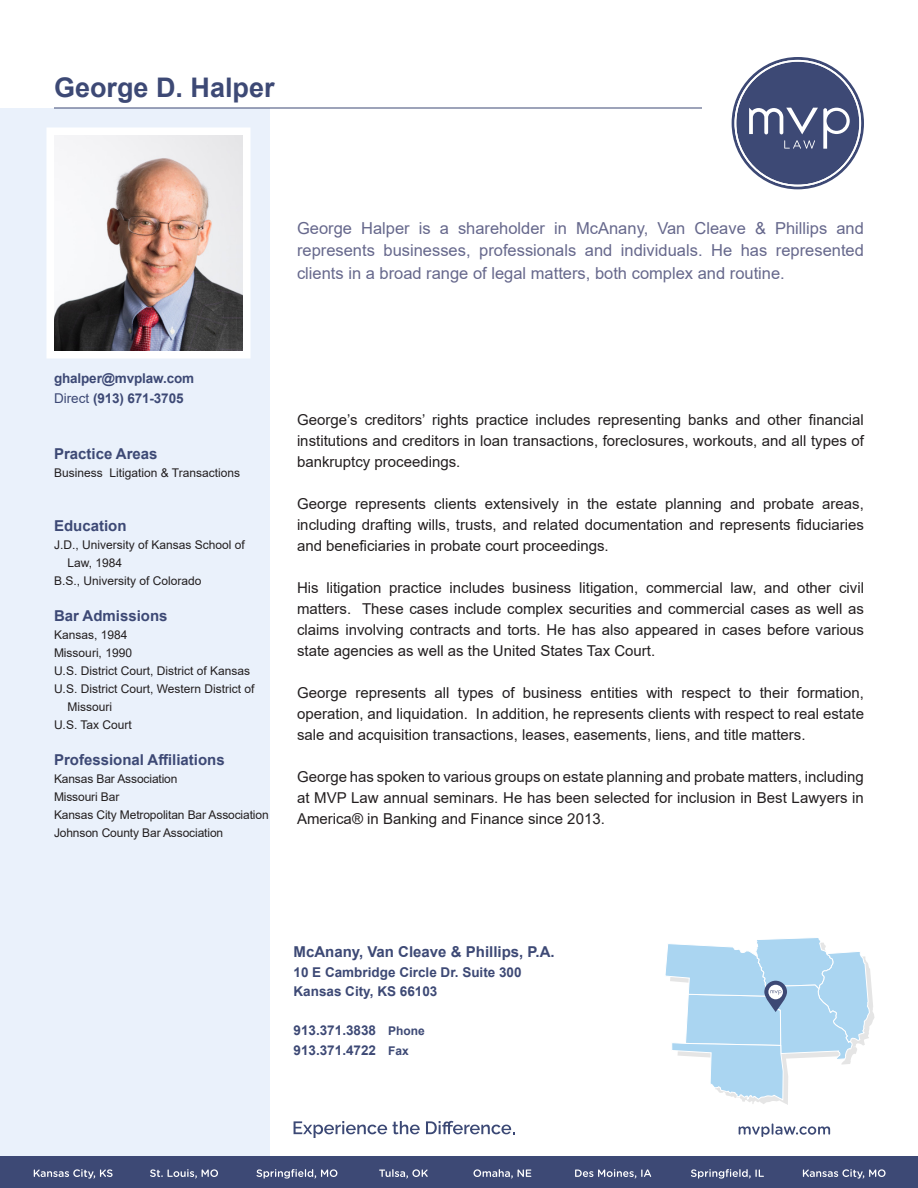
<style>
.page{position:relative;width:918px;height:1188px;background:#fff}
.page>*{position:absolute;margin:0;border:0;box-sizing:border-box;transform-origin:0 0}
.t1{font:700 27px "Arial";color:#3d4975}
.t2{font:16.5px/22.5px "Arial";color:#66688c;text-align:justify}
.t3{font:15px/21px "Arial";color:#231f20;text-align:justify}
.t4{font:700 15px "Arial";color:#3d4975}
.t5{font:700 13.5px "Arial";color:#3d4975}
.t6{font:12px/18px "Arial";color:#231f20}
.s1{font-weight:400}
.s2{font-size:12px}
</style>
<div class="page">
<svg style="left:732px;top:57px;width:132px;height:132px"></svg>
<div style="left:0;top:108px;width:270px;height:1080px;background:#eaf1fb"></div>
<hr style="left:54px;top:108px;width:648px;height:1px;background:#3d4975">
<div style="left:0;top:1156px;width:918px;height:32px;background:#3d4975"></div>
<svg style="left:34px;top:1169px;width:79px;height:10px"></svg>
<svg style="left:803px;top:1169px;width:83px;height:10px"></svg>
<svg style="left:150px;top:1169px;width:68px;height:9px"></svg>
<svg style="left:691px;top:1169px;width:73px;height:10px"></svg>
<svg style="left:575px;top:1169px;width:76px;height:9px"></svg>
<svg style="left:473px;top:1169px;width:58px;height:9px"></svg>
<svg style="left:379px;top:1169px;width:49px;height:9px"></svg>
<svg style="left:257px;top:1169px;width:80px;height:10px"></svg>
<svg style="left:294px;top:1121px;width:126px;height:17px"></svg>
<svg style="left:426px;top:1121px;width:88px;height:13px"></svg>
<svg style="left:739px;top:1124px;width:91px;height:13px"></svg>
<img style="left:47px;top:128px;width:203px;height:230px">
<svg style="left:665px;top:938px;width:210px;height:167px"></svg>
<p class="t1" style="left:54px;top:69px;width:222px">George D. Halper</p>
<p class="t2" style="left:297px;top:217px;width:568px">George Halper is a shareholder in McAnany, Van Cleave &amp; Phillips and represents businesses, professionals and individuals. He has represented clients in a broad range of legal matters, both complex and routine.</p>
<p class="t5" style="left:54px;top:369px;width:142px">ghalper@mvplaw.com</p>
<p class="t5" style="left:54px;top:388px;width:131px"><span class="s1">Direct</span> (913) 671-3705</p>
<p class="t4" style="left:54px;top:444px;width:105px">Practice Areas</p>
<p class="t6" style="left:54px;top:464px;width:188px">Business Litigation &amp; Transactions</p>
<p class="t4" style="left:54px;top:516px;width:74px">Education</p>
<p class="t6" style="left:68px;top:536px;width:179px;text-indent:-14px">J.D., University of Kansas School of<br>Law, 1984</p>
<p class="t6" style="left:54px;top:572px;width:149px">B.S., University of Colorado</p>
<p class="t4" style="left:54px;top:606px;width:115px">Bar Admissions</p>
<p class="t6" style="left:54px;top:626px;width:75px">Kansas, 1984</p>
<p class="t6" style="left:54px;top:644px;width:80px">Missouri, 1990</p>
<p class="t6" style="left:54px;top:662px;width:198px">U.S. District Court, District of Kansas</p>
<p class="t6" style="left:68px;top:680px;width:188px;text-indent:-14px">U.S. District Court, Western District of<br>Missouri</p>
<p class="t6" style="left:54px;top:716px;width:79px">U.S. Tax Court</p>
<p class="t4" style="left:54px;top:750px;width:172px">Professional Affiliations</p>
<p class="t6" style="left:54px;top:770px;width:125px">Kansas Bar Association</p>
<p class="t6" style="left:54px;top:788px;width:67px">Missouri Bar</p>
<p class="t6" style="left:54px;top:806px;width:216px">Kansas City Metropolitan Bar Association</p>
<p class="t6" style="left:54px;top:824px;width:171px">Johnson County Bar Association</p>
<p class="t3" style="left:297px;top:409px;width:569px">George’s creditors’ rights practice includes representing banks and other financial institutions and creditors in loan transactions, foreclosures, workouts, and all types of bankruptcy proceedings.</p>
<p class="t3" style="left:297px;top:493px;width:568px">George represents clients extensively in the estate planning and probate areas, including drafting wills, trusts, and related documentation and represents fiduciaries and beneficiaries in probate court proceedings.</p>
<p class="t3" style="left:297px;top:577px;width:568px">His litigation practice includes business litigation, commercial law, and other civil matters. These cases include complex securities and commercial cases as well as claims involving contracts and torts. He has also appeared in cases before various state agencies as well as the United States Tax Court.</p>
<p class="t3" style="left:297px;top:682px;width:569px">George represents all types of business entities with respect to their formation, operation, and liquidation. In addition, he represents clients with respect to real estate sale and acquisition transactions, leases, easements, liens, and title matters.</p>
<p class="t3" style="left:297px;top:766px;width:568px">George has spoken to various groups on estate planning and probate matters, including at MVP Law annual seminars. He has been selected for inclusion in Best Lawyers in America® in Banking and Finance since 2013.</p>
<p class="t4" style="left:294px;top:942px;width:263px">McAnany, Van Cleave &amp; Phillips, P.A.</p>
<p class="t5" style="left:294px;top:963px;width:230px">10 E Cambridge Circle Dr. Suite 300</p>
<p class="t5" style="left:294px;top:982px;width:145px">Kansas City, KS 66103</p>
<p class="t5" style="left:294px;top:1021px;width:133px">913.371.3838 <span class="s2">Phone</span></p>
<p class="t5" style="left:294px;top:1041px;width:117px">913.371.4722 <span class="s2">Fax</span></p>
</div>
